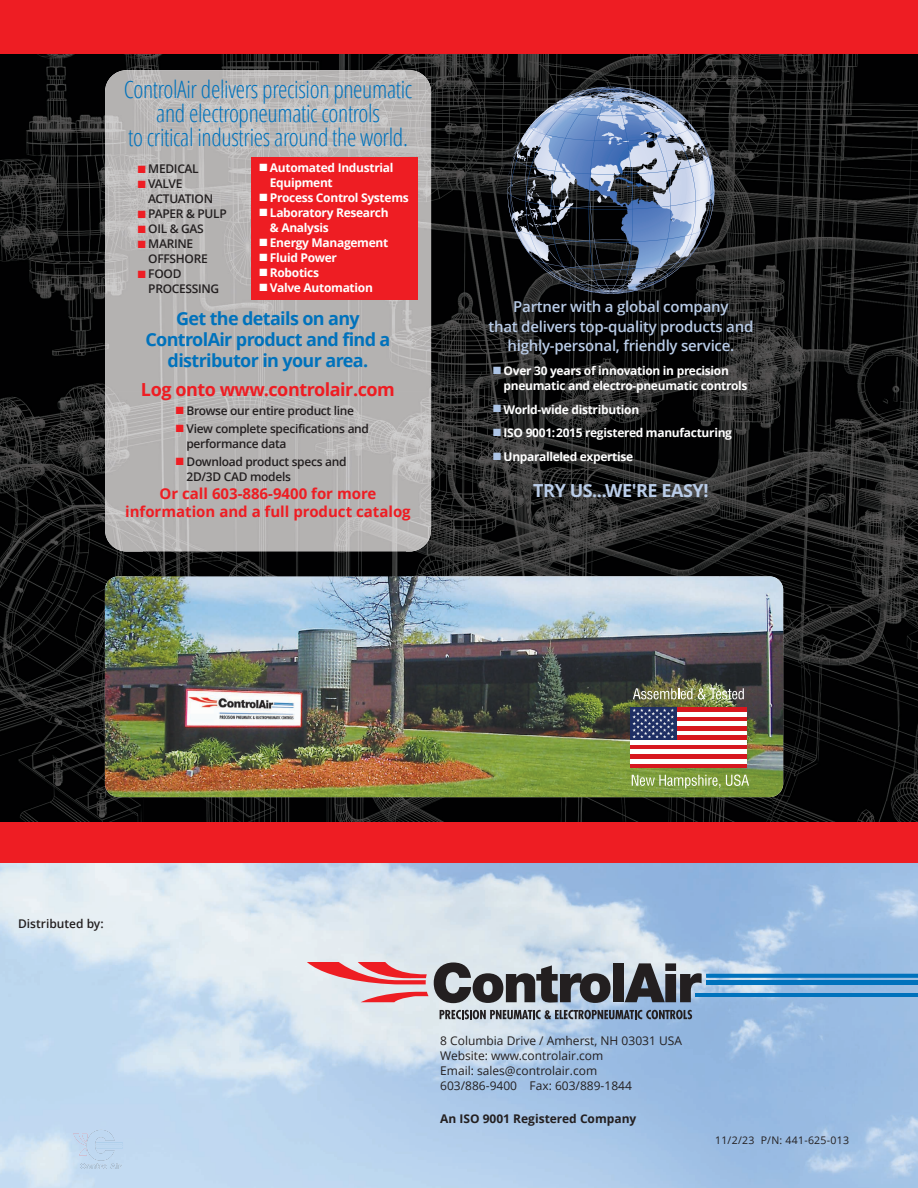
<style>
.page{position:relative;width:918px;height:1188px;background:#fff}
.page>*{position:absolute;margin:0;border:0;box-sizing:border-box;transform-origin:0 0}
.t1{font:300 condensed 24px/24px "Open Sans";letter-spacing:-.015em;color:#0072bc;text-align:center}
.t2{font:700 18px/21px "Open Sans";letter-spacing:-.035em;color:#0072bc;text-align:center}
.t3{font:700 18px "Open Sans";letter-spacing:-.025em;color:#ee1d23}
.t4{font:700 18px "Open Sans";letter-spacing:-.025em;color:#bacde9}
.t5{font:600 15px/19.5px "Open Sans";letter-spacing:-.015em;color:#bacde9;text-align:center}
.t6{font:700 15px/18px "Open Sans";color:#ee1d23;text-align:center}
.t7{font:700 12px/15px "Open Sans";letter-spacing:-.025em;color:#fff}
.t8{font:600 12px/15px "Open Sans";letter-spacing:-.025em;color:#231f20}
.t9{font:12px/15px "Open Sans";color:#231f20}
.t10{font:700 12px "Open Sans";color:#231f20}
.t11{font:600 12px "Open Sans";color:#231f20}
.t12{font:10.5px "Open Sans";letter-spacing:.025em;color:#231f20}
.s1{color:#ee1d23}
.s2{color:#adc4e5}
</style>
<div class="page">
<img style="left:0;top:54px;width:143px;height:768px">
<img style="left:143px;top:54px;width:775px;height:35px">
<img style="left:431px;top:89px;width:289px;height:310px">
<img style="left:720px;top:89px;width:198px;height:516px">
<img style="left:406px;top:399px;width:314px;height:177px">
<img style="left:143px;top:552px;width:263px;height:24px">
<img style="left:772px;top:605px;width:146px;height:217px">
<img style="left:143px;top:797px;width:629px;height:25px">
<img style="left:0;top:862px;width:918px;height:326px">
<svg style="left:73px;top:1130px;width:50px;height:39px;background:#bfd6ed"></svg>
<div style="left:0;top:822px;width:918px;height:40px;background:#ee1d23"></div>
<div style="left:613px;top:963px;width:11px;height:39px;background:#231f20"></div>
<svg style="left:625px;top:963px;width:77px;height:39px;background:#6c7179"></svg>
<svg style="left:307px;top:962px;width:304px;height:41px;background:#a68f95"></svg>
<svg style="left:706px;top:974px;width:212px;height:4px"></svg>
<hr style="left:706px;top:980px;width:212px;height:4px;background:#0072bc">
<hr style="left:695px;top:993px;width:223px;height:3px;background:#0072bc">
<svg style="left:440px;top:1010px;width:252px;height:9px;background:#666e79"></svg>
<div style="left:0;top:0;width:918px;height:54px;background:#ee1d23"></div>
<img style="left:105px;top:70px;width:326px;height:482px">
<div style="left:251px;top:158px;width:167px;height:142px;background:#ee1d23"></div>
<img style="left:105px;top:576px;width:678px;height:221px">
<div style="left:630px;top:763px;width:116px;height:5px;background:#d7171f"></div>
<hr style="left:630px;top:759px;width:116px;height:4px;background:#fff">
<div style="left:630px;top:754px;width:116px;height:5px;background:#d7171f"></div>
<div style="left:630px;top:749px;width:116px;height:5px;background:#fff"></div>
<hr style="left:630px;top:745px;width:116px;height:4px;background:#d7171f">
<div style="left:630px;top:740px;width:116px;height:5px;background:#fff"></div>
<div style="left:630px;top:735px;width:116px;height:5px;background:#d7171f"></div>
<div style="left:630px;top:730px;width:116px;height:5px;background:#fff"></div>
<hr style="left:630px;top:726px;width:116px;height:4px;background:#d7171f">
<div style="left:630px;top:721px;width:116px;height:5px;background:#fff"></div>
<div style="left:630px;top:716px;width:116px;height:5px;background:#d7171f"></div>
<hr style="left:630px;top:712px;width:116px;height:4px;background:#fff">
<div style="left:630px;top:707px;width:116px;height:5px;background:#d7171f"></div>
<div style="left:630px;top:707px;width:46px;height:33px;background:#1f2f64"></div>
<svg style="left:632px;top:709px;width:42px;height:29px"></svg>
<svg style="left:633px;top:688px;width:59px;height:11px"></svg>
<svg style="left:698px;top:688px;width:46px;height:11px"></svg>
<svg style="left:632px;top:775px;width:88px;height:13px"></svg>
<svg style="left:726px;top:775px;width:23px;height:11px"></svg>
<svg style="left:508px;top:87px;width:206px;height:207px;background:#556175"></svg>
<h1 class="t1" style="left:124px;top:77px;width:290px">ControlAir delivers precision pneumatic and electropneumatic controls<br>to critical industries around the world.</h1>
<p class="t7" style="left:270px;top:160px;width:125px;text-indent:-10px">■ Automated Industrial<br>Equipment</p>
<p class="t7" style="left:259px;top:190px;width:151px">■ Process Control Systems</p>
<p class="t7" style="left:270px;top:205px;width:120px;text-indent:-10px">■ Laboratory Research &amp; Analysis</p>
<p class="t7" style="left:259px;top:235px;width:131px">■ Energy Management</p>
<p class="t7" style="left:259px;top:250px;width:79px">■ Fluid Power</p>
<p class="t7" style="left:259px;top:265px;width:61px">■ Robotics</p>
<p class="t7" style="left:259px;top:280px;width:115px">■ Valve Automation</p>
<p class="t8" style="left:138px;top:161px;width:63px"><span class="s1">■</span> MEDICAL</p>
<p class="t8" style="left:148px;top:176px;width:66px;text-indent:-10px"><span class="s1">■</span> VALVE<br>ACTUATION</p>
<p class="t8" style="left:138px;top:206px;width:90px"><span class="s1">■</span> PAPER &amp; PULP</p>
<p class="t8" style="left:138px;top:221px;width:68px"><span class="s1">■</span> OIL &amp; GAS</p>
<p class="t8" style="left:148px;top:236px;width:61px;text-indent:-10px"><span class="s1">■</span> MARINE<br>OFFSHORE</p>
<p class="t8" style="left:148px;top:266px;width:73px;text-indent:-10px"><span class="s1">■</span> FOOD<br>PROCESSING</p>
<h2 class="t2" style="left:145px;top:307px;width:247px">Get the details on any<br>ControlAir product and find a distributor in your area.</h2>
<h2 class="t3" style="left:141px;top:377px;width:255px">Log onto www.controlair.com</h2>
<p class="t8" style="left:176px;top:403px;width:180px"><span class="s1">■</span> Browse our entire product line</p>
<p class="t8" style="left:186px;top:421px;width:184px;text-indent:-11px"><span class="s1">■</span> View complete specifications and performance data</p>
<p class="t8" style="left:186px;top:454px;width:162px;text-indent:-11px"><span class="s1">■</span> Download product specs and<br>2D/3D CAD models</p>
<p class="t6" style="left:125px;top:484px;width:287px">Or call 603-886-9400 for more information and a full product catalog</p>
<p class="t5" style="left:488px;top:297px;width:266px">Partner with a global company<br>that delivers top-quality products and highly-personal, friendly service.</p>
<p class="t7" style="left:503px;top:363px;width:246px;text-indent:-10px"><span class="s2">■</span> Over 30 years of innovation in precision pneumatic and electro-pneumatic controls</p>
<p class="t7" style="left:493px;top:401px;width:148px"><span class="s2">■</span> World-wide distribution</p>
<p class="t7" style="left:493px;top:425px;width:240px"><span class="s2">■</span> ISO 9001:2015 registered manufacturing</p>
<p class="t7" style="left:493px;top:449px;width:142px"><span class="s2">■</span> Unparalleled expertise</p>
<h2 class="t4" style="left:533px;top:477px;width:177px">TRY US...WE'RE EASY!</h2>
<p class="t11" style="left:18px;top:916px;width:87px">Distributed by:</p>
<p class="t9" style="left:440px;top:1032px;width:243px">8 Columbia Drive / Amherst, NH 03031 USA Website: www.controlair.com<br>Email: sales@controlair.com<br>603/886-9400 Fax: 603/889-1844</p>
<p class="t10" style="left:440px;top:1110px;width:198px">An ISO 9001 Registered Company</p>
<p class="t12" style="left:715px;top:1133px;width:135px">11/2/23 P/N: 441-625-013</p>
</div>
